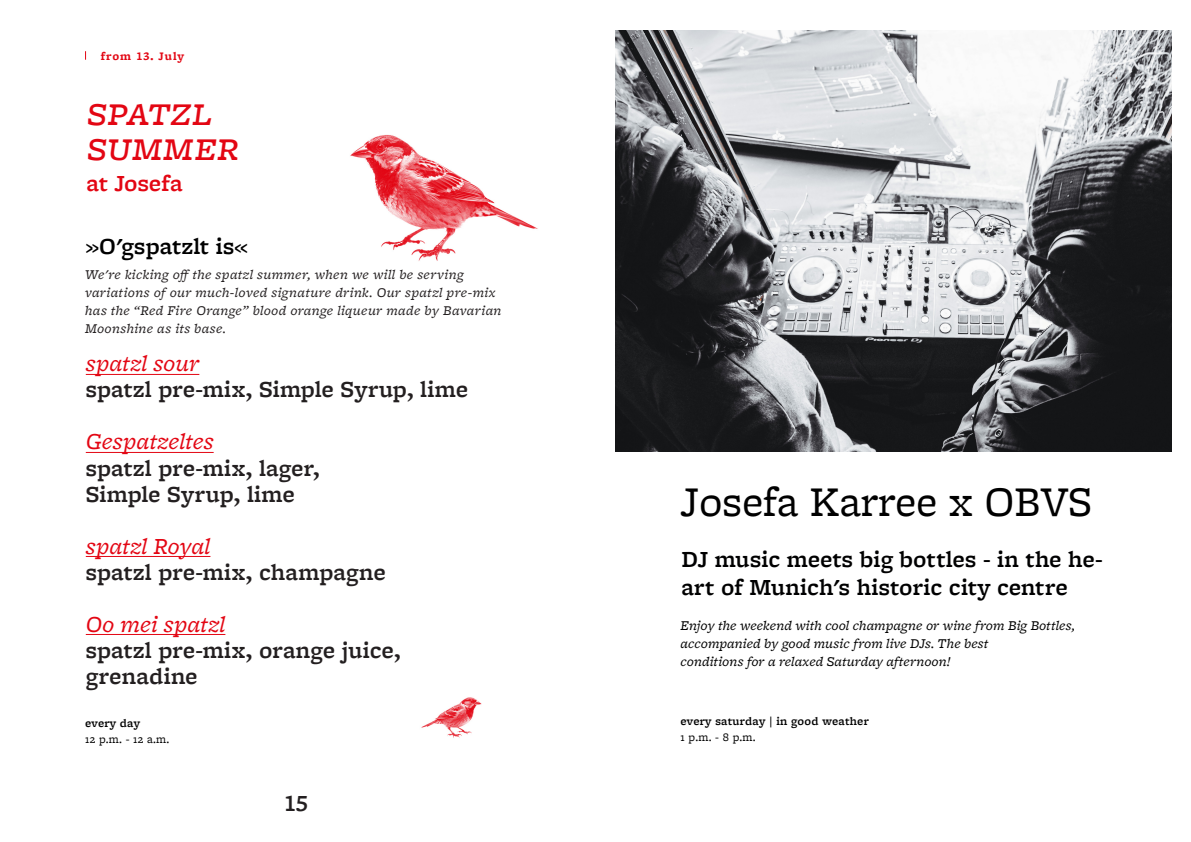
<style>
.page{position:relative;width:1191px;height:842px;background:#fff}
.page>*{position:absolute;margin:0;border:0;box-sizing:border-box;transform-origin:0 0}
.t1{font:44px "Freight Micro Pro";color:#000}
.t2{font:italic 44px "Freight Micro Pro";color:#e30613}
.t3{font:600 24px "Freight Micro Pro";letter-spacing:.005em;color:#231f20}
.t4{font:600 24px/28px "Freight Micro Pro";letter-spacing:.005em;color:#000001}
.t5{font:italic 24px "Freight Micro Pro";color:#e30613}
.t6{font:600 24px "Freight Micro Pro";letter-spacing:.005em;color:#000}
.t7{font:600 24px "Freight Micro Pro";color:#e30613}
.t8{font:italic 14px/18px "Freight Micro Pro";letter-spacing:.025em;color:#231f20}
.t9{font:italic 14px/18px "Freight Micro Pro";letter-spacing:.005em;color:#000001}
.t10{font:600 12px "Freight Micro Pro";letter-spacing:.02em;color:#000}
.t11{font:12px "Freight Micro Pro";color:#000}
.t12{font:700 12px "Freight Micro Pro";letter-spacing:.08em;color:#e30613}
</style>
<div class="page">
<img style="left:421px;top:697px;width:61px;height:41px">
<img style="left:350px;top:134px;width:188px;height:127px">
<img style="left:615px;top:31px;width:556px;height:420px">
<hr style="left:86px;top:374px;width:113px;height:1px;background:#e30613">
<hr style="left:86px;top:452px;width:128px;height:1px;background:#e30613">
<hr style="left:86px;top:556px;width:124px;height:1px;background:#e30613">
<hr style="left:86px;top:634px;width:139px;height:1px;background:#e30613">
<p class="t12" style="left:101px;top:48px;width:85px">from 13. July</p>
<p class="t2" style="left:87px;top:81px;width:127px">spatzl</p>
<p class="t2" style="left:87px;top:116px;width:154px">SUmmer</p>
<p class="t7" style="left:86px;top:166px;width:98px">at Josefa</p>
<p class="t6" style="left:85px;top:230px;width:165px">»O'gspatzlt is«</p>
<p class="t8" style="left:85px;top:265px;width:380px">We're kicking off the spatzl summer, when we will be serving</p>
<p class="t8" style="left:85px;top:283px;width:418px">variations of our much-loved signature drink. Our spatzl pre-mix has the “Red Fire Orange” blood orange liqueur made by Bavarian<br>Moonshine as its base.</p>
<p class="t5" style="left:86px;top:347px;width:115px">spatzl sour</p>
<p class="t3" style="left:86px;top:373px;width:384px">spatzl pre-mix, Simple Syrup, lime</p>
<p class="t5" style="left:86px;top:425px;width:129px">Gespatzeltes</p>
<p class="t3" style="left:86px;top:451px;width:235px">spatzl pre-mix, lager,</p>
<p class="t3" style="left:86px;top:477px;width:211px">Simple Syrup, lime</p>
<p class="t5" style="left:86px;top:529px;width:126px">spatzl Royal</p>
<p class="t3" style="left:86px;top:555px;width:302px">spatzl pre-mix, champagne</p>
<p class="t5" style="left:86px;top:607px;width:141px">Oo mei spatzl</p>
<p class="t3" style="left:86px;top:633px;width:316px">spatzl pre-mix, orange juice,</p>
<p class="t3" style="left:86px;top:659px;width:113px">grenadine</p>
<p class="t10" style="left:85px;top:715px;width:56px">every day</p>
<p class="t11" style="left:85px;top:731px;width:86px">12 p.m. - 12 a.m.</p>
<p class="t3" style="left:284px;top:786px;width:25px">15</p>
<p class="t1" style="left:680px;top:472px;width:413px">Josefa Karree x OBVS</p>
<p class="t4" style="left:681px;top:545px;width:423px">DJ music meets big bottles - in the he&shy;art of Munich's historic city centre</p>
<p class="t9" style="left:680px;top:616px;width:396px">Enjoy the weekend with cool champagne or wine from Big Bottles,</p>
<p class="t9" style="left:680px;top:634px;width:309px">accompanied by good music from live DJs. The best conditions for a relaxed Saturday afternoon!</p>
<p class="t10" style="left:680px;top:713px;width:190px">every saturday | in good weather</p>
<p class="t11" style="left:680px;top:729px;width:77px">1 p.m. - 8 p.m.</p>
</div>
